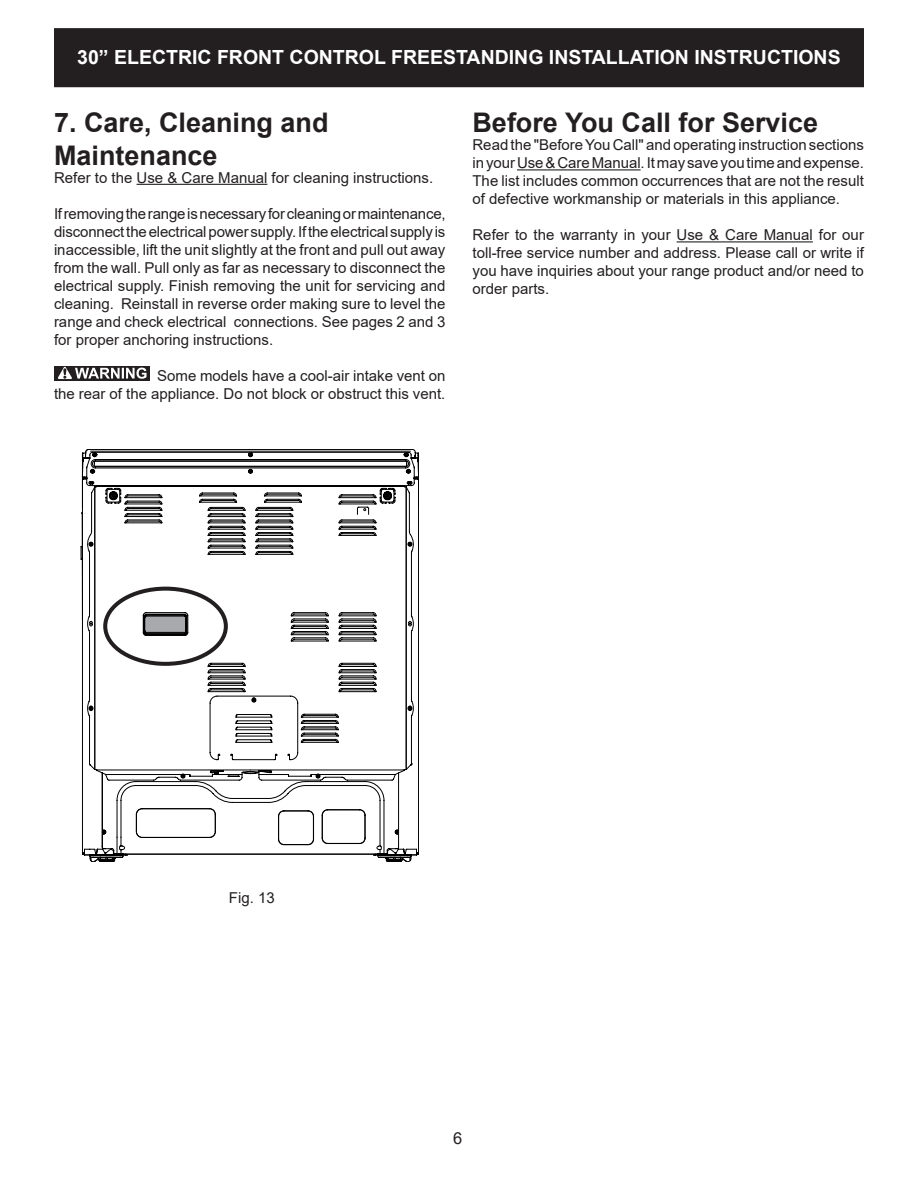
<style>
.page{position:relative;width:918px;height:1188px;background:#fff}
.page>*{position:absolute;margin:0;border:0;box-sizing:border-box;transform-origin:0 0}
.t1{font:700 27px/32.4px "Arial";color:#231f20}
.t2{font:700 19.5px "Arial";color:#fff}
.t3{font:16.5px "Arial";color:#231f20}
.t4{font:15px/18px "Arial";color:#231f20;text-align:justify}
</style>
<div class="page">
<div style="left:55px;top:29px;width:808px;height:57px;background:#231f20"></div>
<div style="left:54px;top:28px;width:810px;height:59px;border:2px solid #231f20"></div>
<hr style="left:137px;top:184px;width:130px;height:1px;background:#231f20">
<div style="left:54px;top:366px;width:96px;height:15px;background:#231f20"></div>
<svg style="left:58px;top:367px;width:89px;height:12px"></svg>
<svg style="left:82px;top:449px;width:337px;height:413px"></svg>
<svg style="left:91px;top:482px;width:319px;height:379px"></svg>
<svg style="left:143px;top:612px;width:45px;height:3px"></svg>
<svg style="left:113px;top:615px;width:275px;height:239px"></svg>
<div style="left:102px;top:585px;width:127px;height:82px;border:7px solid #fff;border-radius:50%"></div>
<div style="left:103px;top:587px;width:125px;height:79px;border:4px solid #231f20;border-radius:50%"></div>
<hr style="left:517px;top:169px;width:124px;height:1px;background:#231f20">
<hr style="left:677px;top:241px;width:136px;height:1px;background:#231f20">
<h2 class="t2" style="left:77px;top:43px;width:765px">30” ELECTRIC FRONT CONTROL FREESTANDING INSTALLATION INSTRUCTIONS</h2>
<h1 class="t1" style="left:54px;top:107px;width:276px">7. Care, Cleaning and<br>Maintenance</h1>
<p class="t4" style="left:54px;top:168px;width:381px">Refer to the Use &amp; Care Manual for cleaning instructions.</p>
<p class="t4" style="left:54px;top:204px;width:393px">If removing the range is necessary for cleaning or maintenance, disconnect the electrical power supply. If the electrical supply is inaccessible, lift the unit slightly at the front and pull out away from the wall. Pull only as far as necessary to disconnect the electrical supply. Finish removing the unit for servicing and cleaning. Reinstall in reverse order making sure to level the range and check electrical connections. See pages 2 and 3 for proper anchoring instructions.</p>
<p class="t4" style="left:54px;top:366px;width:393px;text-align:right">Some models have a cool-air intake vent on<br>the rear of the appliance. Do not block or obstruct this vent.</p>
<h1 class="t1" style="left:472px;top:107px;width:347px">Before You Call for Service</h1>
<p class="t4" style="left:472px;top:136px;width:393px">Read the "Before You Call" and operating instruction sections in your Use &amp; Care Manual. It may save you time and expense.<br>The list includes common occurrences that are not the result of defective workmanship or materials in this appliance.</p>
<p class="t4" style="left:472px;top:226px;width:393px">Refer to the warranty in your Use &amp; Care Manual for our toll-free service number and address. Please call or write if you have inquiries about your range product and/or need to order parts.</p>
<p class="t4" style="left:229px;top:889px;width:47px">Fig. 13</p>
<p class="t3" style="left:453px;top:1127px;width:11px">6</p>
</div>
